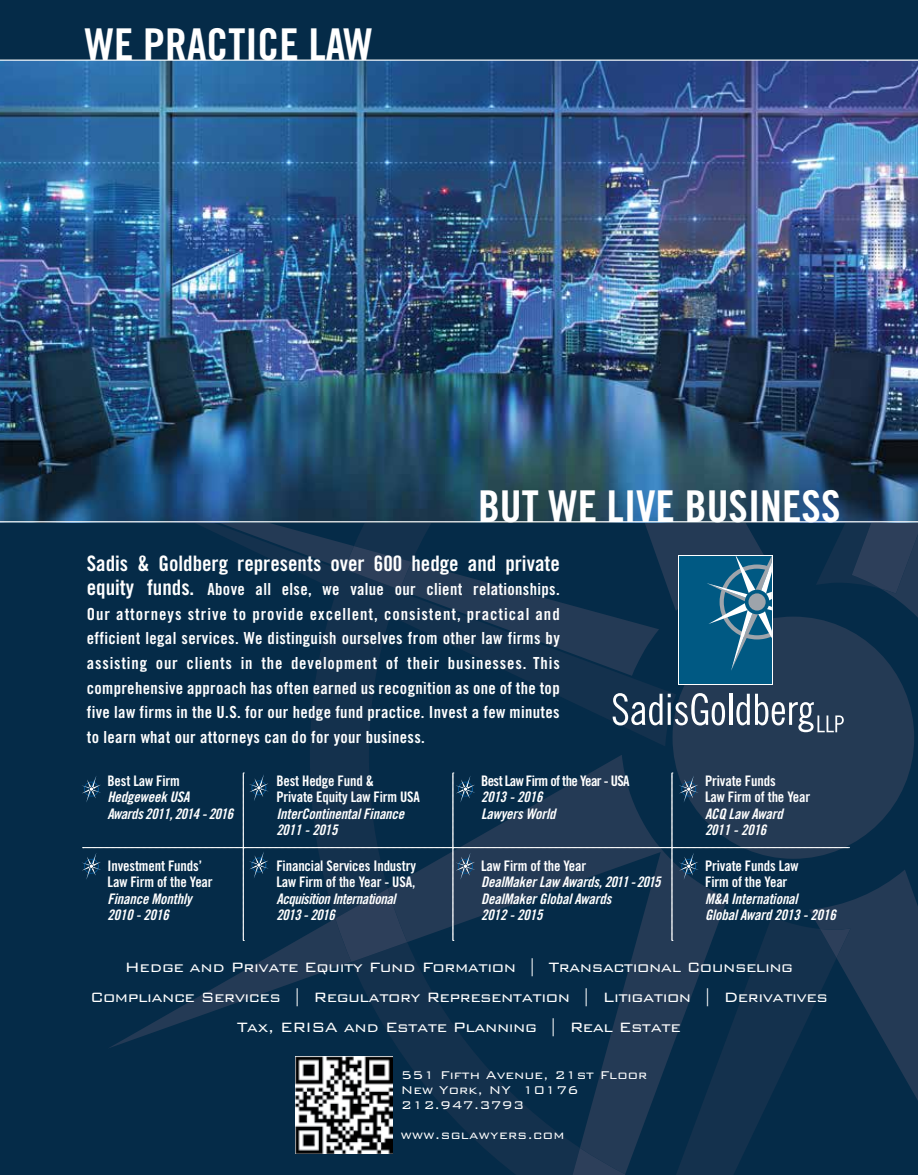
<style>
.page{position:relative;width:918px;height:1175px;background:#fff}
.page>*{position:absolute;margin:0;border:0;box-sizing:border-box;transform-origin:0 0}
.t1{font:43.8px "Trade Gothic Bold Cond Twenty";color:#fff}
.t2{font:21.3px "Trade Gothic Bold Cond Twenty";color:#fff}
.t3{font:300 18px/30px "Bank Gothic";letter-spacing:-.03em;color:#fff;text-align:center}
.t4{font:16.65px/24.6px "Trade Gothic Bold Cond Twenty";letter-spacing:.02em;color:#fff;text-align:justify}
.t5{font:300 15px/15px "Bank Gothic";color:#fff}
.t6{font:300 15px "Bank Gothic";letter-spacing:.02em;color:#fff}
.t7{font:14.55px/16.4px "Trade Gothic Bold Cond Twenty";letter-spacing:-.01em;color:#fff}
.t8{font:14.55px/16.4px "Trade Gothic Bold Cond Twenty Obl";letter-spacing:-.01em;color:#fff}
.t9{font:14.55px/16.4px "Trade Gothic Bold Cond Twenty Obl";letter-spacing:-.03em;color:#fff}
.t10{font:14.55px "Trade Gothic Bold Cond Twenty";letter-spacing:-.04em;color:#fff}
.s1{font-size:21.3px}
</style>
<div class="page">
<div style="left:0;top:0;width:918px;height:1174px;background:#052b48"></div>
<svg style="left:310px;top:522px;width:604px;height:652px"></svg>
<svg style="left:82px;top:522px;width:577px;height:154px"></svg>
<svg style="left:344px;top:546px;width:68px;height:44px"></svg>
<svg style="left:492px;top:522px;width:278px;height:89px"></svg>
<svg style="left:852px;top:522px;width:66px;height:97px"></svg>
<svg style="left:295px;top:754px;width:433px;height:420px"></svg>
<svg style="left:335px;top:1124px;width:290px;height:50px"></svg>
<img style="left:0;top:61px;width:918px;height:460px">
<hr style="left:0;top:60px;width:918px;height:1px;background:#fff">
<hr style="left:0;top:521px;width:918px;height:1px;background:#fff">
<svg style="left:678px;top:555px;width:95px;height:129px"></svg>
<div style="left:679px;top:556px;width:93px;height:127px;background:#005983"></div>
<svg style="left:707px;top:556px;width:65px;height:115px"></svg>
<svg style="left:613px;top:693px;width:112px;height:32px"></svg>
<hr style="left:729px;top:693px;width:3px;height:32px;background:#fff">
<svg style="left:736px;top:693px;width:108px;height:39px;background:#55667a"></svg>
<img style="left:296px;top:1124px;width:97px;height:29px">
<svg style="left:82px;top:772px;width:836px;height:352px"></svg>
<h1 class="t1" style="left:85px;top:28px;width:289px">WE PRACTICE LAW</h1>
<h1 class="t1" style="left:478px;top:490px;width:364px">BUT WE LIVE BUSINESS</h1>
<p class="t2" style="left:87px;top:555px;width:475px">Sadis &amp; Goldberg represents over 600 hedge and private</p>
<p class="t4" style="left:87px;top:578px;width:475px"><span class="s1">equity funds.</span> Above all else, we value our client relationships.<br>Our attorneys strive to provide excellent, consistent, practical and efficient legal services. We distinguish ourselves from other law firms by assisting our clients in the development of their businesses. This comprehensive approach has often earned us recognition as one of the top five law firms in the U.S. for our hedge fund practice. Invest a few minutes to learn what our attorneys can do for your business.</p>
<p class="t7" style="left:108px;top:774px;width:74px">Best Law Firm</p>
<p class="t9" style="left:108px;top:790px;width:127px">Hedgeweek USA<br>Awards 2011, 2014 - 2016</p>
<p class="t7" style="left:108px;top:859px;width:107px">Investment Funds’<br>Law Firm of the Year</p>
<p class="t8" style="left:108px;top:891px;width:87px">Finance Monthly<br>2010 - 2016</p>
<p class="t7" style="left:276px;top:774px;width:145px">Best Hedge Fund &amp;<br>Private Equity Law Firm USA</p>
<p class="t8" style="left:276px;top:806px;width:129px">InterContinental Finance<br>2011 - 2015</p>
<p class="t7" style="left:276px;top:859px;width:141px">Financial Services Industry<br>Law Firm of the Year - USA,</p>
<p class="t9" style="left:276px;top:891px;width:121px">Acquisition International<br>2013 - 2016</p>
<p class="t10" style="left:481px;top:775px;width:150px">Best Law Firm of the Year - USA</p>
<p class="t8" style="left:481px;top:790px;width:76px">2013 - 2016<br>Lawyers World</p>
<p class="t7" style="left:481px;top:859px;width:107px">Law Firm of the Year</p>
<p class="t8" style="left:481px;top:875px;width:181px">DealMaker Law Awards, 2011 - 2015<br>DealMaker Global Awards<br>2012 - 2015</p>
<p class="t7" style="left:705px;top:774px;width:107px">Private Funds<br>Law Firm of the Year</p>
<p class="t8" style="left:705px;top:806px;width:79px">ACQ Law Award<br>2011 - 2016</p>
<p class="t7" style="left:705px;top:859px;width:95px">Private Funds Law<br>Firm of the Year</p>
<p class="t8" style="left:705px;top:891px;width:132px">M&amp;A International<br>Global Award 2013 - 2016</p>
<p class="t3" style="left:90px;top:951px;width:739px">Hedge and Private Equity Fund Formation | Transactional Counseling<br>Compliance Services | Regulatory Representation | Litigation | Derivatives<br>Tax, ERISA and Estate Planning | Real Estate</p>
<p class="t5" style="left:401px;top:1067px;width:248px">551 Fifth Avenue, 21st Floor<br>New York, NY 10176<br>212.947.3793</p>
<p class="t6" style="left:401px;top:1127px;width:165px">www.sglawyers.com</p>
</div>
